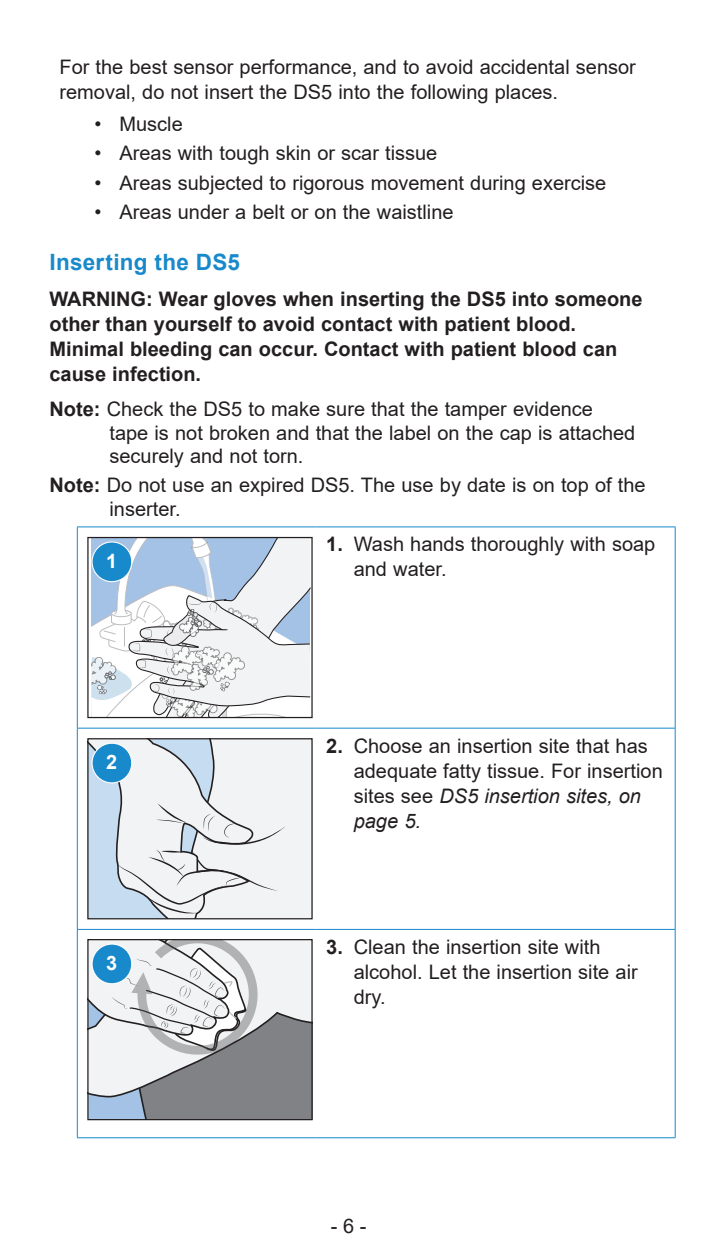
<style>
.page{position:relative;width:720px;height:1260px;background:#fff}
.page>*{position:absolute;margin:0;border:0;box-sizing:border-box;transform-origin:0 0}
.t1{font:700 22.5px "Arial";letter-spacing:.015em;color:#1889cb}
.t2{font:20px/25px "Arial";color:#231f20}
.t3{font:700 20px/25px "Arial";color:#231f20}
.t4{font:700 19.75px "Arial";color:#fff}
.s1{font-weight:700}
.s2{font-style:italic}
</style>
<div class="page">
<hr style="left:77px;top:526px;width:239px;height:1px;background:#1889cb">
<hr style="left:77px;top:527px;width:1px;height:201px;background:#1889cb">
<hr style="left:316px;top:526px;width:359px;height:1px;background:#1889cb">
<hr style="left:675px;top:527px;width:1px;height:201px;background:#1889cb">
<hr style="left:77px;top:728px;width:239px;height:1px;background:#1889cb">
<hr style="left:77px;top:728px;width:1px;height:201px;background:#1889cb">
<hr style="left:316px;top:728px;width:359px;height:1px;background:#1889cb">
<hr style="left:675px;top:728px;width:1px;height:201px;background:#1889cb">
<hr style="left:77px;top:929px;width:239px;height:1px;background:#1889cb">
<hr style="left:77px;top:930px;width:1px;height:207px;background:#1889cb">
<hr style="left:316px;top:929px;width:359px;height:1px;background:#1889cb">
<hr style="left:675px;top:930px;width:1px;height:207px;background:#1889cb">
<hr style="left:77px;top:1137px;width:239px;height:1px;background:#1889cb">
<hr style="left:316px;top:1137px;width:359px;height:1px;background:#1889cb">
<svg style="left:91px;top:539px;width:220px;height:177px"></svg>
<div style="left:87px;top:537px;width:226px;height:181px;border:1px solid #231f20"></div>
<div style="left:92px;top:542px;width:40px;height:40px;background:#1889cb;border-radius:50%"></div>
<div style="left:92px;top:541px;width:40px;height:41px;border:1px solid #fff;border-radius:50%"></div>
<svg style="left:89px;top:740px;width:222px;height:177px"></svg>
<div style="left:87px;top:738px;width:226px;height:181px;border:1px solid #231f20"></div>
<div style="left:92px;top:743px;width:40px;height:40px;background:#1889cb;border-radius:50%"></div>
<div style="left:92px;top:743px;width:40px;height:40px;border:1px solid #fff;border-radius:50%"></div>
<svg style="left:89px;top:941px;width:222px;height:177px"></svg>
<div style="left:87px;top:939px;width:226px;height:181px;border:1px solid #231f20"></div>
<div style="left:92px;top:944px;width:40px;height:40px;background:#1889cb;border-radius:50%"></div>
<div style="left:92px;top:944px;width:40px;height:40px;border:1px solid #fff;border-radius:50%"></div>
<p class="t2" style="left:59px;top:54px;width:578px">For the best sensor performance, and to avoid accidental sensor removal, do not insert the DS5 into the following places.</p>
<p class="t2" style="left:94px;top:111px;width:90px">• Muscle</p>
<p class="t2" style="left:94px;top:141px;width:344px">• Areas with tough skin or scar tissue</p>
<p class="t2" style="left:94px;top:170px;width:513px">• Areas subjected to rigorous movement during exercise</p>
<p class="t2" style="left:94px;top:199px;width:361px">• Areas under a belt or on the waistline</p>
<p class="t1" style="left:49px;top:246px;width:192px">Inserting the DS5</p>
<p class="t3" style="left:49px;top:287px;width:595px">WARNING: Wear gloves when inserting the DS5 into someone other than yourself to avoid contact with patient blood.<br>Minimal bleeding can occur. Contact with patient blood can cause infection.</p>
<p class="t2" style="left:109px;top:397px;width:527px;line-height:23.8px;text-indent:-60px"><span class="s1">Note:</span> Check the DS5 to make sure that the tamper evidence tape is not broken and that the label on the cap is attached securely and not torn.</p>
<p class="t2" style="left:109px;top:473px;width:538px;line-height:23.8px;text-indent:-60px"><span class="s1">Note:</span> Do not use an expired DS5. The use by date is on top of the inserter.</p>
<p class="t4" style="left:106px;top:547px;width:13px">1</p>
<p class="t2" style="left:354px;top:532px;width:303px;text-indent:-28px"><span class="s1">1.</span> Wash hands thoroughly with soap and water.</p>
<p class="t4" style="left:106px;top:749px;width:13px">2</p>
<p class="t4" style="left:106px;top:949px;width:13px">3</p>
<p class="t2" style="left:354px;top:733px;width:311px;text-indent:-28px"><span class="s1">2.</span> Choose an insertion site that has adequate fatty tissue. For insertion sites see <span class="s2">DS5 insertion sites, on page 5.</span></p>
<p class="t2" style="left:354px;top:934px;width:286px;text-indent:-28px"><span class="s1">3.</span> Clean the insertion site with alcohol. Let the insertion site air dry.</p>
<p class="t2" style="left:331px;top:1214px;width:37px">- 6 -</p>
</div>
